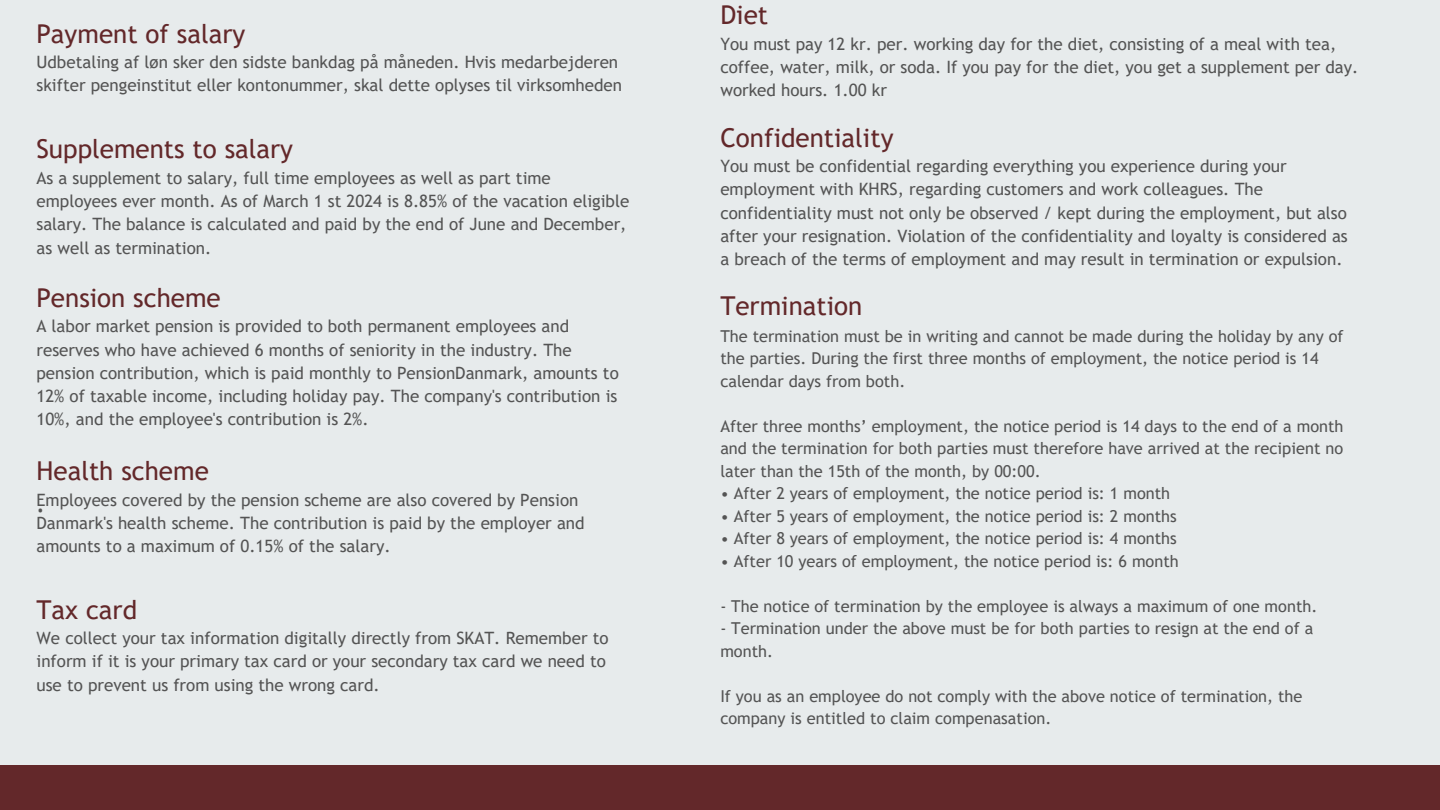
<style>
.page{position:relative;width:1440px;height:810px;background:#e7ebec}
.page>*{position:absolute;margin:0;border:0;box-sizing:border-box;transform-origin:0 0}
.t1{font:30px "Open Sans";color:#545454}
.t2{font:26px "Trebuchet MS";color:#63282a}
.t3{font:17px/23.2px "Trebuchet MS";color:#545454}
.t4{font:16.4px/22.5px "Trebuchet MS";color:#545454}
</style>
<div class="page">
<div style="left:0;top:766px;width:1440px;height:44px;background:#63282a"></div>
<p class="t2" style="left:36px;top:18px;width:210px">Payment of salary</p>
<p class="t3" style="left:36px;top:50px;width:587px">Udbetaling af løn sker den sidste bankdag på måneden. Hvis medarbejderen skifter pengeinstitut eller kontonummer, skal dette oplyses til virksomheden</p>
<p class="t2" style="left:36px;top:134px;width:258px">Supplements to salary</p>
<p class="t3" style="left:36px;top:166px;width:594px">As a supplement to salary, full time employees as well as part time employees ever month. As of March 1 st 2024 is 8.85% of the vacation eligible salary. The balance is calculated and paid by the end of June and December, as well as termination.</p>
<p class="t2" style="left:36px;top:283px;width:186px">Pension scheme</p>
<p class="t3" style="left:36px;top:315px;width:584px">A labor market pension is provided to both permanent employees and reserves who have achieved 6 months of seniority in the industry. The pension contribution, which is paid monthly to PensionDanmark, amounts to 12% of taxable income, including holiday pay. The company's contribution is 10%, and the employee's contribution is 2%.</p>
<p class="t2" style="left:36px;top:456px;width:174px">Health scheme</p>
<p class="t3" style="left:36px;top:488px;width:550px">Employees covered by the pension scheme are also covered by Pension<br>Danmark's health scheme. The contribution is paid by the employer and amounts to a maximum of 0.15% of the salary.</p>
<p class="t1" style="left:36px;top:480px;width:9px">.</p>
<p class="t2" style="left:36px;top:594px;width:102px">Tax card</p>
<p class="t3" style="left:36px;top:626px;width:574px">We collect your tax information digitally directly from SKAT. Remember to inform if it is your primary tax card or your secondary tax card we need to use to prevent us from using the wrong card.</p>
<p class="t2" style="left:720px;top:0;width:49px">Diet</p>
<p class="t3" style="left:720px;top:32px;width:640px">You must pay 12 kr. per. working day for the diet, consisting of a meal with tea, coffee, water, milk, or soda. If you pay for the diet, you get a supplement per day. worked hours. 1.00 kr</p>
<p class="t2" style="left:720px;top:122px;width:175px">Confidentiality</p>
<p class="t3" style="left:720px;top:154px;width:629px">You must be confidential regarding everything you experience during your employment with KHRS, regarding customers and work colleagues. The confidentiality must not only be observed / kept during the employment, but also after your resignation. Violation of the confidentiality and loyalty is considered as a breach of the terms of employment and may result in termination or expulsion.</p>
<p class="t2" style="left:720px;top:291px;width:144px">Termination</p>
<p class="t4" style="left:720px;top:324px;width:625px">The termination must be in writing and cannot be made during the holiday by any of the parties. During the first three months of employment, the notice period is 14 calendar days from both.</p>
<p class="t4" style="left:720px;top:414px;width:625px;text-align:justify">After three months’ employment, the notice period is 14 days to the end of a month and the termination for both parties must therefore have arrived at the recipient no later than the 15th of the month, by 00:00.</p>
<p class="t4" style="left:720px;top:482px;width:451px">• After 2 years of employment, the notice period is: 1 month</p>
<p class="t4" style="left:720px;top:504px;width:458px">• After 5 years of employment, the notice period is: 2 months</p>
<p class="t4" style="left:720px;top:527px;width:458px">• After 8 years of employment, the notice period is: 4 months</p>
<p class="t4" style="left:720px;top:549px;width:460px">• After 10 years of employment, the notice period is: 6 month</p>
<p class="t4" style="left:720px;top:594px;width:599px">- The notice of termination by the employee is always a maximum of one month.</p>
<p class="t4" style="left:720px;top:617px;width:594px">- Termination under the above must be for both parties to resign at the end of a month.</p>
<h1 class="t4" style="left:720px;top:684px;width:584px">If you as an employee do not comply with the above notice of termination, the company is entitled to claim compenasation.</h1>
</div>
